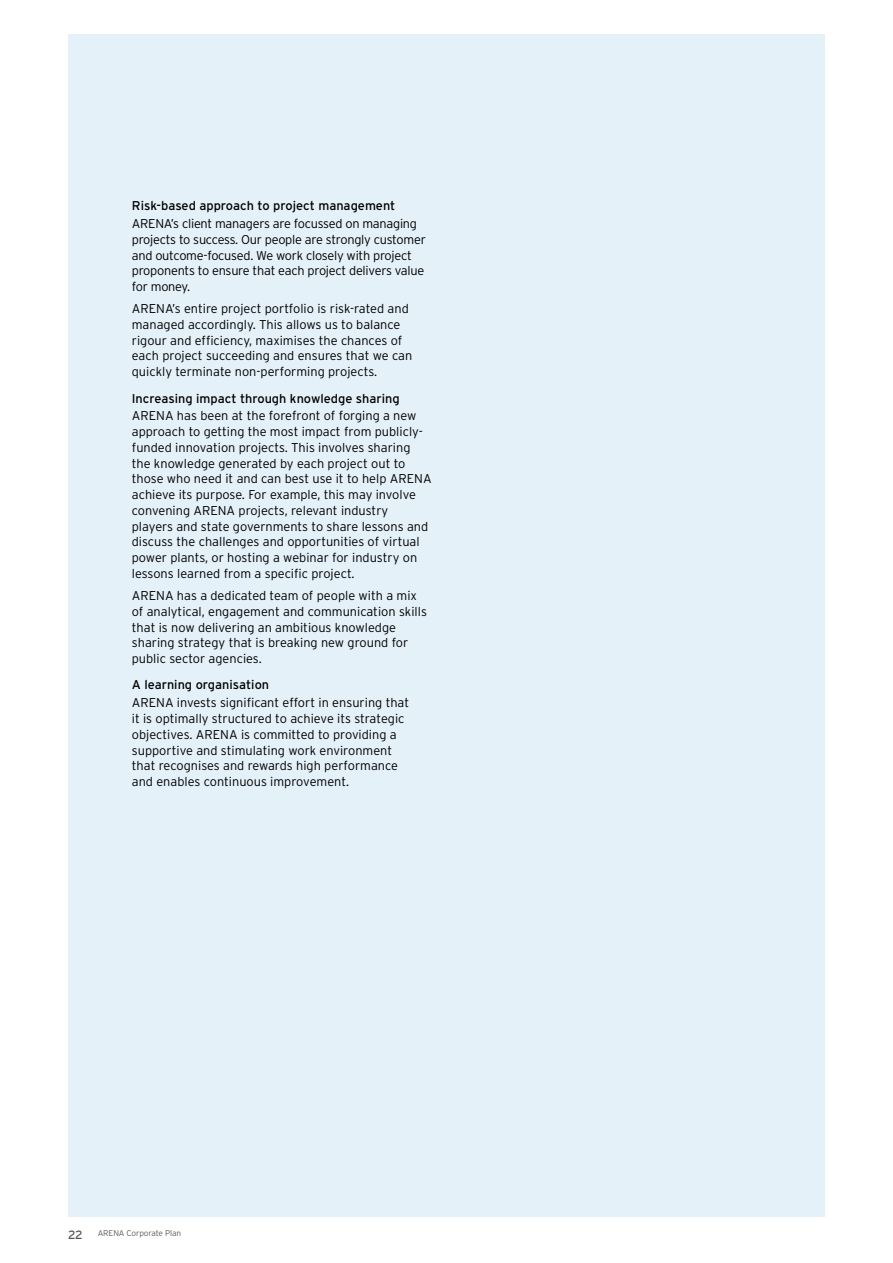
<style>
.page{position:relative;width:893px;height:1263px;background:#fff}
.page>*{position:absolute;margin:0;border:0;box-sizing:border-box;transform-origin:0 0}
.t1{font:300 12.75px/15.8px "Interstate";color:#000}
.t2{font:300 12.75px/15.8px "Interstate";letter-spacing:-.02em;color:#000}
.t3{font:12.75px "Interstate";color:#000}
.t4{font:300 8.25px "Interstate";letter-spacing:-.01em;color:#58595b}
.s1{font-weight:400;font-size:12px}
</style>
<div class="page">
<div style="left:68px;top:34px;width:757px;height:1182px;background:#e5f1f8"></div>
<p class="t3" style="left:132px;top:199px;width:265px">Risk-based approach to project management</p>
<p class="t2" style="left:132px;top:216px;width:296px">ARENA’s client managers are focussed on managing projects to success. Our people are strongly customer and outcome-focused. We work closely with project proponents to ensure that each project delivers value for money.</p>
<p class="t1" style="left:132px;top:301px;width:282px">ARENA’s entire project portfolio is risk-rated and managed accordingly. This allows us to balance rigour and efficiency, maximises the chances of each project succeeding and ensures that we can quickly terminate non-performing projects.</p>
<p class="t3" style="left:132px;top:391px;width:269px">Increasing impact through knowledge sharing</p>
<p class="t1" style="left:132px;top:408px;width:301px">ARENA has been at the forefront of forging a new approach to getting the most impact from publicly&shy;funded innovation projects. This involves sharing the knowledge generated by each project out to those who need it and can best use it to help ARENA achieve its purpose. For example, this may involve convening ARENA projects, relevant industry players and state governments to share lessons and discuss the challenges and opportunities of virtual power plants, or hosting a webinar for industry on lessons learned from a specific project.</p>
<p class="t1" style="left:132px;top:587px;width:297px">ARENA has a dedicated team of people with a mix of analytical, engagement and communication skills that is now delivering an ambitious knowledge sharing strategy that is breaking new ground for public sector agencies.</p>
<p class="t3" style="left:132px;top:678px;width:139px">A learning organisation</p>
<p class="t1" style="left:132px;top:695px;width:279px">ARENA invests significant effort in ensuring that it is optimally structured to achieve its strategic objectives. ARENA is committed to providing a supportive and stimulating work environment that recognises and rewards high performance and enables continuous improvement.</p>
<p class="t4" style="left:68px;top:1228px;width:115px"><span class="s1">22</span> ARENA Corporate Plan</p>
</div>
